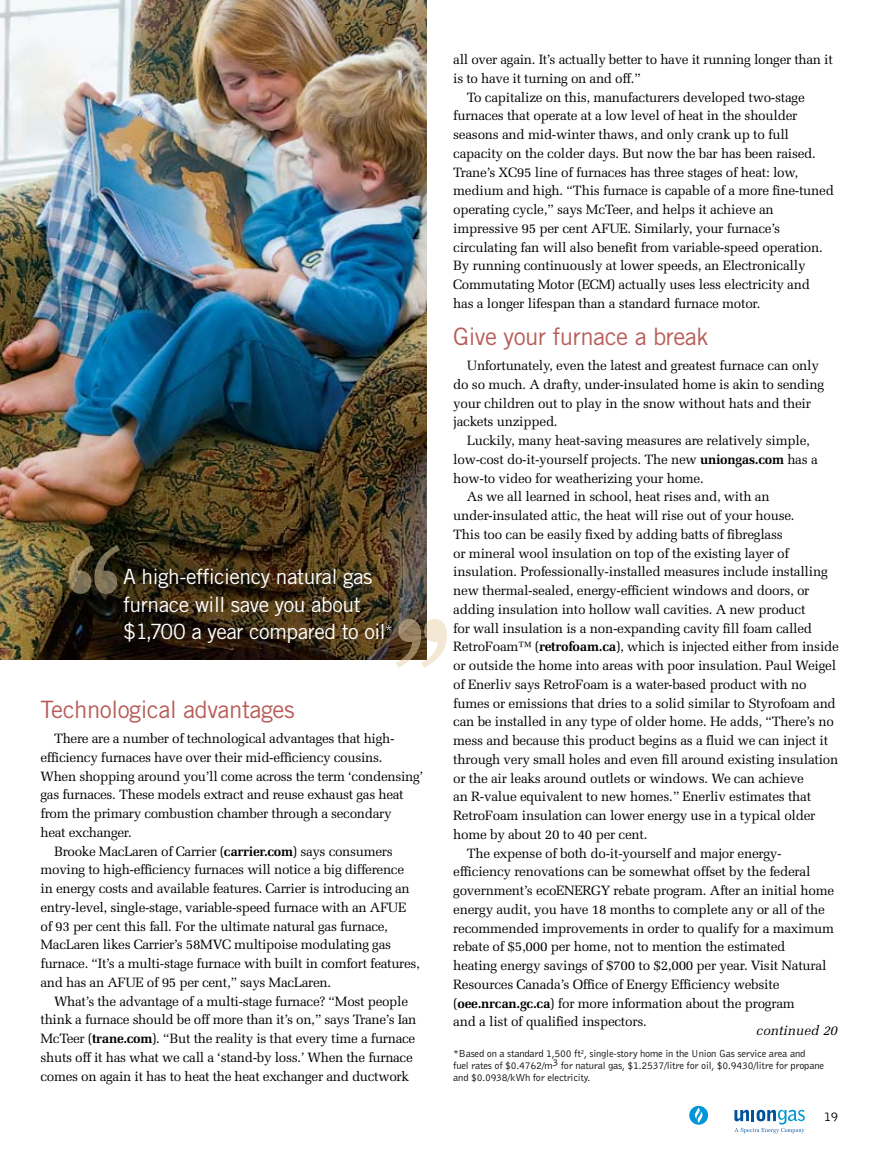
<style>
.page{position:relative;width:878px;height:1161px;background:#fff}
.page>*{position:absolute;margin:0;border:0;box-sizing:border-box;transform-origin:0 0}
.t1{font:24px "Trade Gothic";letter-spacing:-.02em;color:#b85d59}
.t2{font:21px/27.8px "Trade Gothic";letter-spacing:-.02em;color:#fff}
.t3{font:13.5px "Melior";letter-spacing:-.02em;color:#000}
.t4{font:italic 13.5px "Melior";color:#000}
.t5{font:13.5px "Bell Gothic BT";color:#000}
.t6{font:10.5px/12px "Bell Gothic BT";letter-spacing:-.02em;color:#000}
.s1{font-size:15px}
.s2{font-weight:700}
</style>
<div class="page">
<svg style="left:689px;top:1106px;width:19px;height:19px"></svg>
<svg style="left:694px;top:1108px;width:8px;height:15px"></svg>
<svg style="left:734px;top:1110px;width:70px;height:23px"></svg>
<img style="left:0;top:0;width:426px;height:660px">
<svg style="left:395px;top:619px;width:52px;height:49px"></svg>
<svg style="left:69px;top:545px;width:51px;height:49px;background:#5b5136"></svg>
<p class="t2" style="left:123px;top:562px;width:271px">A high-efficiency natural gas furnace will save you about $1,700 a year compared to oil<span class="s1">*</span></p>
<p class="t1" style="left:40px;top:695px;width:256px">Technological advantages</p>
<p class="t3" style="left:54px;top:731px;width:342px">There are a number of technological advantages that high-</p>
<p class="t3" style="left:40px;top:749px;width:343px">efficiency furnaces have over their mid-efficiency cousins.</p>
<p class="t3" style="left:40px;top:768px;width:384px">When shopping around you’ll come across the term ‘condensing’</p>
<p class="t3" style="left:40px;top:787px;width:364px">gas furnaces. These models extract and reuse exhaust gas heat</p>
<p class="t3" style="left:40px;top:806px;width:352px">from the primary combustion chamber through a secondary</p>
<p class="t3" style="left:40px;top:824px;width:93px">heat exchanger.</p>
<p class="t3" style="left:54px;top:843px;width:340px">Brooke MacLaren of Carrier (<span class="s2">carrier.com</span>) says consumers</p>
<p class="t3" style="left:40px;top:862px;width:365px">moving to high-efficiency furnaces will notice a big difference</p>
<p class="t3" style="left:40px;top:881px;width:371px">in energy costs and available features. Carrier is introducing an</p>
<p class="t3" style="left:40px;top:899px;width:367px">entry-level, single-stage, variable-speed furnace with an AFUE</p>
<p class="t3" style="left:40px;top:918px;width:349px">of 93 per cent this fall. For the ultimate natural gas furnace,</p>
<p class="t3" style="left:40px;top:937px;width:352px">MacLaren likes Carrier’s 58MVC multipoise modulating gas</p>
<p class="t3" style="left:40px;top:956px;width:381px">furnace. “It’s a multi-stage furnace with built in comfort features,</p>
<p class="t3" style="left:40px;top:974px;width:292px">and has an AFUE of 95 per cent,” says MacLaren.</p>
<p class="t3" style="left:54px;top:993px;width:355px">What’s the advantage of a multi-stage furnace? “Most people</p>
<p class="t3" style="left:40px;top:1012px;width:377px">think a furnace should be off more than it’s on,” says Trane’s Ian</p>
<p class="t3" style="left:40px;top:1031px;width:376px">McTeer (<span class="s2">trane.com</span>). “But the reality is that every time a furnace</p>
<p class="t3" style="left:40px;top:1049px;width:374px">shuts off it has what we call a ‘stand-by loss.’ When the furnace</p>
<p class="t3" style="left:40px;top:1068px;width:370px">comes on again it has to heat the heat exchanger and ductwork</p>
<p class="t3" style="left:453px;top:52px;width:381px">all over again. It’s actually better to have it running longer than it</p>
<p class="t3" style="left:453px;top:70px;width:189px">is to have it turning on and off.”</p>
<p class="t3" style="left:466px;top:89px;width:339px">To capitalize on this, manufacturers developed two-stage</p>
<p class="t3" style="left:453px;top:108px;width:346px">furnaces that operate at a low level of heat in the shoulder</p>
<p class="t3" style="left:453px;top:127px;width:337px">seasons and mid-winter thaws, and only crank up to full</p>
<p class="t3" style="left:453px;top:145px;width:364px">capacity on the colder days. But now the bar has been raised.</p>
<p class="t3" style="left:453px;top:164px;width:346px">Trane’s XC95 line of furnaces has three stages of heat: low,</p>
<p class="t3" style="left:453px;top:183px;width:382px">medium and high. “This furnace is capable of a more fine-tuned</p>
<p class="t3" style="left:453px;top:202px;width:322px">operating cycle,” says McTeer, and helps it achieve an</p>
<p class="t3" style="left:453px;top:220px;width:328px">impressive 95 per cent AFUE. Similarly, your furnace’s</p>
<p class="t3" style="left:453px;top:239px;width:371px">circulating fan will also benefit from variable-speed operation.</p>
<p class="t3" style="left:453px;top:258px;width:354px">By running continuously at lower speeds, an Electronically</p>
<p class="t3" style="left:453px;top:277px;width:358px">Commutating Motor (ECM) actually uses less electricity and</p>
<p class="t3" style="left:453px;top:295px;width:309px">has a longer lifespan than a standard furnace motor.</p>
<p class="t1" style="left:453px;top:322px;width:257px">Give your furnace a break</p>
<p class="t3" style="left:466px;top:358px;width:354px">Unfortunately, even the latest and greatest furnace can only</p>
<p class="t3" style="left:453px;top:376px;width:372px">do so much. A drafty, under-insulated home is akin to sending</p>
<p class="t3" style="left:453px;top:395px;width:359px">your children out to play in the snow without hats and their</p>
<p class="t3" style="left:453px;top:414px;width:106px">jackets unzipped.</p>
<p class="t3" style="left:466px;top:433px;width:345px">Luckily, many heat-saving measures are relatively simple,</p>
<p class="t3" style="left:453px;top:451px;width:366px">low-cost do-it-yourself projects. The new <span class="s2">uniongas.com</span> has a</p>
<p class="t3" style="left:453px;top:470px;width:252px">how-to video for weatherizing your home.</p>
<p class="t3" style="left:466px;top:489px;width:304px">As we all learned in school, heat rises and, with an</p>
<p class="t3" style="left:453px;top:508px;width:343px">under-insulated attic, the heat will rise out of your house.</p>
<p class="t3" style="left:453px;top:526px;width:331px">This too can be easily fixed by adding batts of fibreglass</p>
<p class="t3" style="left:453px;top:545px;width:337px">or mineral wool insulation on top of the existing layer of</p>
<p class="t3" style="left:453px;top:564px;width:376px">insulation. Professionally-installed measures include installing</p>
<p class="t3" style="left:453px;top:583px;width:358px">new thermal-sealed, energy-efficient windows and doors, or</p>
<p class="t3" style="left:453px;top:601px;width:354px">adding insulation into hollow wall cavities. A new product</p>
<p class="t3" style="left:453px;top:620px;width:360px">for wall insulation is a non-expanding cavity fill foam called</p>
<p class="t3" style="left:453px;top:639px;width:387px">RetroFoam™ (<span class="s2">retrofoam.ca</span>), which is injected either from inside</p>
<p class="t3" style="left:453px;top:658px;width:384px">or outside the home into areas with poor insulation. Paul Weigel</p>
<p class="t3" style="left:453px;top:676px;width:355px">of Enerliv says RetroFoam is a water-based product with no</p>
<p class="t3" style="left:453px;top:695px;width:384px">fumes or emissions that dries to a solid similar to Styrofoam and</p>
<p class="t3" style="left:453px;top:714px;width:382px">can be installed in any type of older home. He adds, “There’s no</p>
<p class="t3" style="left:453px;top:733px;width:376px">mess and because this product begins as a fluid we can inject it</p>
<p class="t3" style="left:453px;top:751px;width:386px">through very small holes and even fill around existing insulation</p>
<p class="t3" style="left:453px;top:770px;width:352px">or the air leaks around outlets or windows. We can achieve</p>
<p class="t3" style="left:453px;top:789px;width:359px">an R-value equivalent to new homes.” Enerliv estimates that</p>
<p class="t3" style="left:453px;top:808px;width:364px">RetroFoam insulation can lower energy use in a typical older</p>
<p class="t3" style="left:453px;top:826px;width:196px">home by about 20 to 40 per cent.</p>
<p class="t3" style="left:466px;top:845px;width:316px">The expense of both do-it-yourself and major energy-</p>
<p class="t3" style="left:453px;top:864px;width:359px">efficiency renovations can be somewhat offset by the federal</p>
<p class="t3" style="left:453px;top:883px;width:382px">government’s ecoENERGY rebate program. After an initial home</p>
<p class="t3" style="left:453px;top:901px;width:373px">energy audit, you have 18 months to complete any or all of the</p>
<p class="t3" style="left:453px;top:920px;width:382px">recommended improvements in order to qualify for a maximum</p>
<p class="t3" style="left:453px;top:939px;width:333px">rebate of $5,000 per home, not to mention the estimated</p>
<p class="t3" style="left:453px;top:958px;width:375px">heating energy savings of $700 to $2,000 per year. Visit Natural</p>
<p class="t3" style="left:453px;top:976px;width:327px">Resources Canada’s Office of Energy Efficiency website</p>
<p class="t3" style="left:453px;top:995px;width:343px">(<span class="s2">oee.nrcan.gc.ca</span>) for more information about the program</p>
<p class="t3" style="left:453px;top:1014px;width:195px">and a list of qualified inspectors.</p>
<p class="t6" style="left:453px;top:1047px;width:372px">*Based on a standard 1,500 ft<sup>2</sup>, single-story home in the Union Gas service area and<br>fuel rates of $0.4762/m3 for natural gas, $1.2537/litre for oil, $0.9430/litre for propane and $0.0938/kWh for electricity.</p>
<p class="t4" style="left:756px;top:1022px;width:83px">continued 20</p>
<p class="t5" style="left:823px;top:1108px;width:16px">19</p>
</div>
